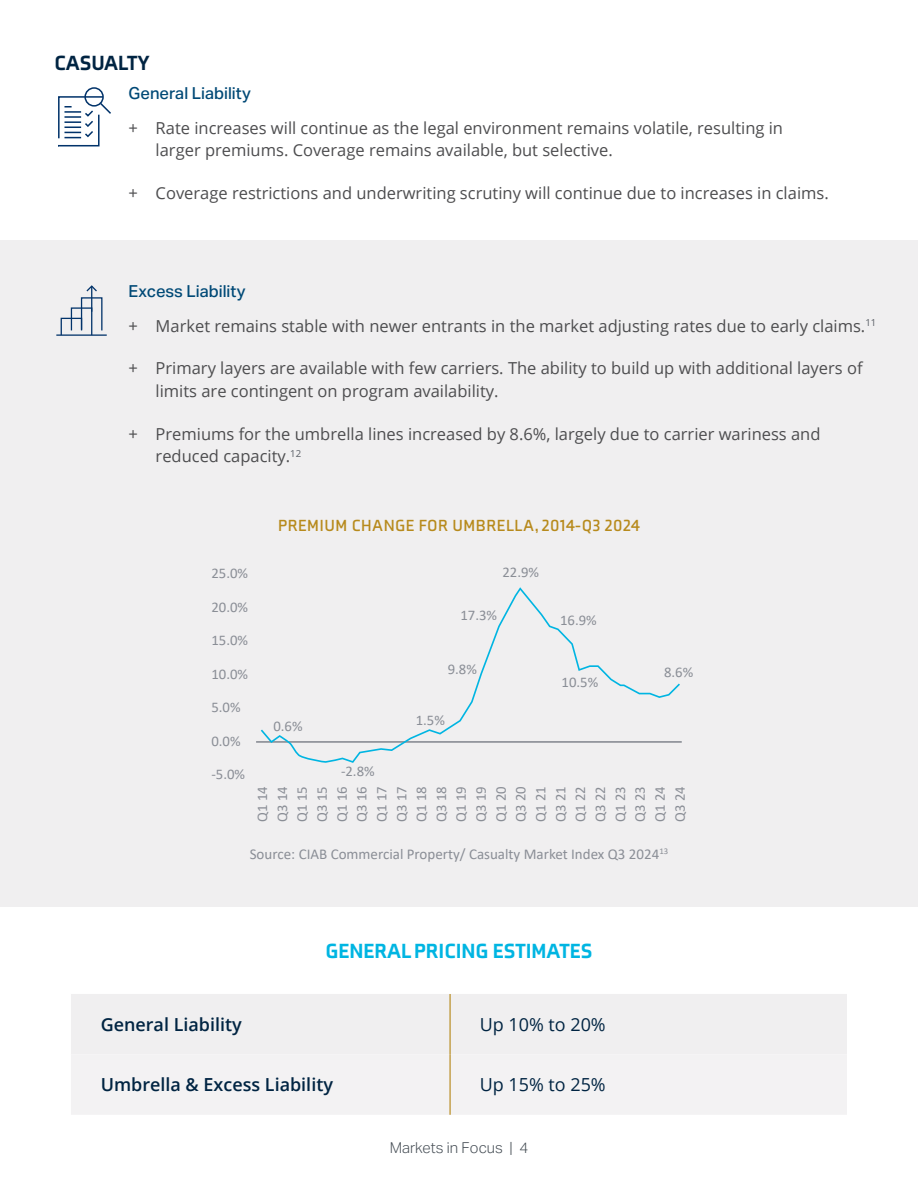
<style>
.page{position:relative;width:918px;height:1188px;background:#fff}
.page>*{position:absolute;margin:0;border:0;box-sizing:border-box;transform-origin:0 0}
.t1{font:900 21px "Axia";color:#00b5e2}
.t2{font:900 21px "Axia";color:#002442}
.t3{font:600 18px "Open Sans";color:#002442}
.t4{font:18px "Open Sans";color:#002442}
.t5{font:16.5px/22.5px "Open Sans";color:#4d4d4f}
.t6{font:700 16.5px "Axia";letter-spacing:.03em;color:#b78a1c}
.t7{font:500 16.5px "Aktiv Grotesk";color:#004976}
.t8{font:15px "Calibri";color:#8a8e96}
.t9{font:300 15px "Aktiv Grotesk";color:#464e55}
.t10{font:14.7px/20px "Calibri";color:#8a8e96;text-align:justify}
</style>
<div class="page">
<div style="left:0;top:240px;width:918px;height:667px;background:#f0eff0"></div>
<div style="left:71px;top:994px;width:776px;height:60px;background:#f0eff0"></div>
<div style="left:71px;top:1054px;width:776px;height:61px;background:#f3f2f3"></div>
<hr style="left:449px;top:994px;width:2px;height:60px;background:#b78a1c">
<hr style="left:449px;top:1054px;width:2px;height:61px;background:#b78a1c">
<hr style="left:256px;top:741px;width:426px;height:2px;background:#8a8e96">
<svg style="left:259px;top:587px;width:423px;height:176px"></svg>
<hr style="left:56px;top:334px;width:51px;height:2px;background:#02336a">
<svg style="left:60px;top:285px;width:43px;height:51px"></svg>
<svg style="left:58px;top:96px;width:53px;height:51px"></svg>
<div style="left:84px;top:87px;width:20px;height:20px;border:2px solid #02336a;border-radius:50%"></div>
<p class="t2" style="left:54px;top:50px;width:97px">CASUALTY</p>
<p class="t7" style="left:129px;top:84px;width:124px">General Liability</p>
<p class="t5" style="left:156px;top:116px;width:629px;text-indent:-27px">+ Rate increases will continue as the legal environment remains volatile, resulting in larger premiums. Coverage remains available, but selective.</p>
<p class="t5" style="left:129px;top:181px;width:702px">+ Coverage restrictions and underwriting scrutiny will continue due to increases in claims.</p>
<p class="t7" style="left:129px;top:282px;width:118px">Excess Liability</p>
<p class="t5" style="left:129px;top:314px;width:749px">+ Market remains stable with newer entrants in the market adjusting rates due to early claims.<sup>11</sup></p>
<p class="t5" style="left:156px;top:357px;width:708px;text-indent:-27px">+ Primary layers are available with few carriers. The ability to build up with additional layers of limits are contingent on program availability.</p>
<p class="t5" style="left:156px;top:422px;width:666px;text-indent:-27px">+ Premiums for the umbrella lines increased by 8.6%, largely due to carrier wariness and reduced capacity.<sup>12</sup></p>
<p class="t6" style="left:278px;top:515px;width:363px">PREMIUM CHANGE FOR UMBRELLA, 2014-Q3 2024</p>
<p class="t10" style="left:211px;top:563px;width:38px">25.0%</p>
<p class="t10" style="left:211px;top:597px;width:38px">20.0%</p>
<p class="t10" style="left:211px;top:630px;width:38px">15.0%</p>
<p class="t10" style="left:211px;top:664px;width:38px">10.0%</p>
<p class="t10" style="left:211px;top:697px;width:31px">5.0%</p>
<p class="t10" style="left:211px;top:731px;width:31px">0.0%</p>
<p class="t10" style="left:211px;top:764px;width:35px">-5.0%</p>
<p class="t10" style="left:273px;top:715px;width:31px">0.6%</p>
<p class="t10" style="left:341px;top:761px;width:35px">-2.8%</p>
<p class="t10" style="left:502px;top:562px;width:38px">22.9%</p>
<p class="t10" style="left:460px;top:605px;width:38px">17.3%</p>
<p class="t10" style="left:448px;top:659px;width:31px">9.8%</p>
<p class="t10" style="left:416px;top:710px;width:31px">1.5%</p>
<p class="t10" style="left:560px;top:609px;width:38px">16.9%</p>
<p class="t10" style="left:562px;top:672px;width:38px">10.5%</p>
<p class="t10" style="left:664px;top:662px;width:31px">8.6%</p>
<p class="t10" style="left:252px;top:822px;width:37px;rotate:-90deg">Q1 14<br>Q3 14<br>Q1 15<br>Q3 15<br>Q1 16<br>Q3 16<br>Q1 17<br>Q3 17<br>Q1 18<br>Q3 18<br>Q1 19<br>Q3 19<br>Q1 20<br>Q3 20<br>Q1 21<br>Q3 21<br>Q1 22<br>Q3 22<br>Q1 23<br>Q3 23<br>Q1 24<br>Q3 24</p>
<p class="t8" style="left:250px;top:843px;width:420px">Source: CIAB Commercial Property/ Casualty Market Index Q3 2024<sup>13</sup></p>
<p class="t1" style="left:326px;top:938px;width:268px">GENERAL PRICING ESTIMATES</p>
<p class="t3" style="left:101px;top:1012px;width:143px">General Liability</p>
<p class="t4" style="left:480px;top:1012px;width:128px">Up 10% to 20%</p>
<p class="t3" style="left:101px;top:1073px;width:234px">Umbrella &amp; Excess Liability</p>
<p class="t4" style="left:480px;top:1073px;width:128px">Up 15% to 25%</p>
<p class="t9" style="left:390px;top:1139px;width:140px">Markets in Focus | 4</p>
</div>
